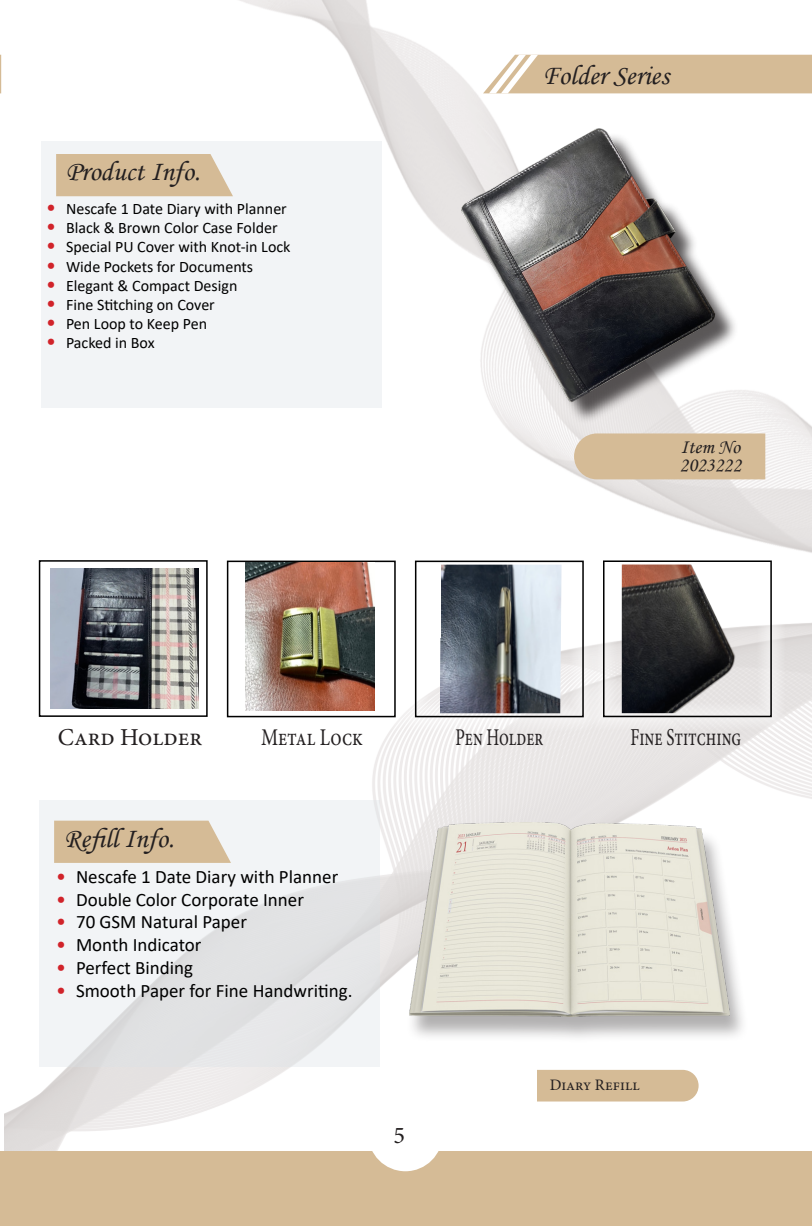
<style>
.page{position:relative;width:812px;height:1226px;background:#fff}
.page>*{position:absolute;margin:0;border:0;box-sizing:border-box;transform-origin:0 0}
.t1{font:28px "Monotype Corsiva";color:#231f20}
.t2{font:24.4px "Minion Pro";color:#231f20;scale:.7 1}
.t3{font:24.4px "Minion Pro";color:#231f20}
.t4{font:24px "Minion Pro";color:#231f20;scale:.8 1}
.t5{font:24px "Minion Pro";color:#231f20;scale:.7 1}
.t6{font:24px "Minion Pro";color:#231f20}
.t7{font:20px "Monotype Corsiva";color:#231f20}
.t8{font:19px "Calibri";color:#000}
.t9{font:16px "Calibri";color:#000}
.t10{font:16px "Minion Pro";color:#231f20}
.s1{font-size:20px;color:#d1232a}
</style>
<div class="page">
<img style="left:5px;top:0;width:807px;height:1151px">
<div style="left:0;top:1151px;width:812px;height:75px;background:#d5bb96"></div>
<hr style="left:0;top:55px;width:1px;height:38px;background:#d5bb96">
<div style="left:368px;top:1097px;width:74px;height:74px;background:#fff;border-radius:50%"></div>
<svg style="left:477px;top:55px;width:335px;height:38px;background:#d9c2a1"></svg>
<img style="left:411px;top:113px;width:363px;height:332px">
<div style="left:574px;top:433px;width:191px;height:46px;background:#d5bb96"></div>
<div style="left:42px;top:141px;width:340px;height:267px;background:#f2f4f6"></div>
<svg style="left:28px;top:154px;width:205px;height:42px"></svg>
<div style="left:25px;top:546px;width:197px;height:185px;background:#fff"></div>
<div style="left:39px;top:560px;width:169px;height:157px;border:2px solid #000"></div>
<img style="left:50px;top:568px;width:149px;height:140px">
<div style="left:213px;top:546px;width:197px;height:185px;background:#fff"></div>
<div style="left:227px;top:561px;width:169px;height:156px;border:2px solid #000"></div>
<img style="left:246px;top:562px;width:129px;height:149px">
<svg style="left:401px;top:546px;width:188px;height:185px"></svg>
<div style="left:415px;top:561px;width:169px;height:156px;border:2px solid #000"></div>
<img style="left:440px;top:565px;width:121px;height:148px">
<svg style="left:589px;top:546px;width:197px;height:185px"></svg>
<div style="left:603px;top:560px;width:169px;height:157px;border:2px solid #000"></div>
<img style="left:622px;top:564px;width:131px;height:149px">
<svg style="left:40px;top:800px;width:340px;height:267px;fill:#f2f4f6"></svg>
<svg style="left:26px;top:821px;width:211px;height:42px"></svg>
<div style="left:406px;top:825px;width:343px;height:218px;background:#231f20;opacity:.35"></div>
<img style="left:410px;top:822px;width:319px;height:195px">
<div style="left:537px;top:1070px;width:161px;height:31px;background:#d5bb96"></div>
<p class="t1" style="left:66px;top:155px;width:136px">Product Info.</p>
<p class="t9" style="left:46px;top:198px;width:242px"><span class="s1">•</span> Nescafe 1 Date Diary with Planner</p>
<p class="t9" style="left:46px;top:217px;width:233px"><span class="s1">•</span> Black &amp; Brown Color Case Folder</p>
<p class="t9" style="left:46px;top:236px;width:246px"><span class="s1">•</span> Special PU Cover with Knot-in Lock</p>
<p class="t9" style="left:46px;top:255px;width:208px"><span class="s1">•</span> Wide Pockets for Documents</p>
<p class="t9" style="left:46px;top:274px;width:193px"><span class="s1">•</span> Elegant &amp; Compact Design</p>
<p class="t9" style="left:46px;top:294px;width:170px"><span class="s1">•</span> Fine Stitching on Cover</p>
<p class="t9" style="left:46px;top:313px;width:162px"><span class="s1">•</span> Pen Loop to Keep Pen</p>
<p class="t9" style="left:46px;top:332px;width:110px"><span class="s1">•</span> Packed in Box</p>
<p class="t1" style="left:542px;top:58px;width:128px">Folder Series</p>
<p class="t7" style="left:680px;top:435px;width:61px">Item No</p>
<p class="t7" style="left:679px;top:453px;width:63px">2023222</p>
<p class="t3" style="left:58px;top:721px;width:146px">Card Holder</p>
<p class="t4" style="left:261px;top:721px;width:129px">Metal Lock</p>
<p class="t5" style="left:455px;top:721px;width:127px">Pen Holder</p>
<p class="t2" style="left:630px;top:721px;width:160px">Fine Stitching</p>
<p class="t1" style="left:64px;top:821px;width:112px">Refill Info.</p>
<p class="t8" style="left:56px;top:863px;width:284px"><span class="s1">•</span> Nescafe 1 Date Diary with Planner</p>
<p class="t8" style="left:56px;top:886px;width:249px"><span class="s1">•</span> Double Color Corporate Inner</p>
<p class="t8" style="left:56px;top:909px;width:192px"><span class="s1">•</span> 70 GSM Natural Paper</p>
<p class="t8" style="left:56px;top:932px;width:147px"><span class="s1">•</span> Month Indicator</p>
<p class="t8" style="left:56px;top:954px;width:138px"><span class="s1">•</span> Perfect Binding</p>
<p class="t8" style="left:56px;top:977px;width:298px"><span class="s1">•</span> Smooth Paper for Fine Handwriting.</p>
<p class="t6" style="left:393px;top:1119px;width:13px">5</p>
<p class="t10" style="left:550px;top:1074px;width:91px">Diary Refill</p>
</div>
